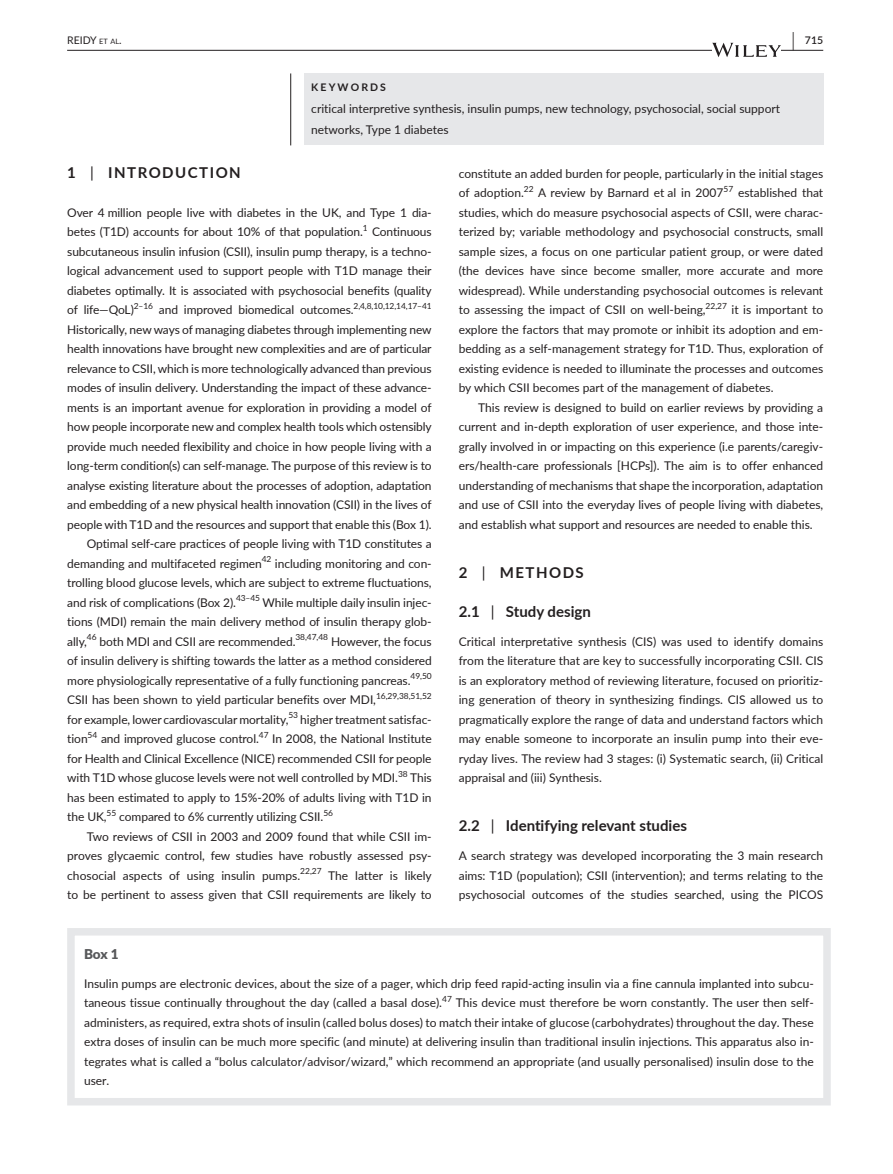
<style>
.page{position:relative;width:893px;height:1174px;background:#fff}
.page>*{position:absolute;margin:0;border:0;box-sizing:border-box;transform-origin:0 0}
.t1{font:600 19.5px "Lato";color:#231f20;scale:.48 1}
.t2{font:700 15px "Lato";color:#231f20}
.t3{font:700 15px "Lato";letter-spacing:.1em;color:#231f20}
.t4{font:900 13.5px "Lato";color:#57585a}
.t5{font:12px/19.5px "Lato";letter-spacing:-.01em;color:#231f20;text-align:justify}
.t6{font:10.5px "Lato";color:#231f20}
.t7{font:700 10.5px "Lato";letter-spacing:.2em;color:#231f20}
.t8{font:600 10.5px "Lato";color:#231f20}
.t9{font:8.4px "Lato";letter-spacing:-.005em;color:#231f20}
.s1{font-size:7.35px}
.s2{font-weight:400}
</style>
<div class="page">
<hr style="left:67px;top:50px;width:756px;height:1px;background:#231f20">
<svg style="left:712px;top:43px;width:69px;height:14px"></svg>
<div style="left:67px;top:928px;width:764px;height:177px;border:8px solid #e6e7e9"></div>
<div style="left:304px;top:73px;width:519px;height:72px;background:#e6e7e9"></div>
<hr style="left:290px;top:73px;width:1px;height:72px;background:#231f20">
<h1 class="t1" style="left:792px;top:26px;width:7px">|</h1>
<p class="t6" style="left:67px;top:33px;width:56px">REIDY <span class="s1">et al</span>.</p>
<p class="t8" style="left:805px;top:33px;width:20px">715</p>
<p class="t7" style="left:311px;top:79px;width:76px">KEYWORDS</p>
<p class="t5" style="left:311px;top:97px;width:470px;line-height:21.8px">critical interpretive synthesis, insulin pumps, new technology, psychosocial, social support networks, Type 1 diabetes</p>
<p class="t3" style="left:67px;top:161px;width:175px">1 <span class="s2">|</span> INTRODUCTION</p>
<p class="t5" style="left:67px;top:202px;width:366px">Over 4 million people live with diabetes in the UK, and Type 1 dia-</p>
<p class="t5" style="left:67px;top:221px;width:366px">betes (T1D) accounts for about 10% of that population.<sup>1</sup> Continuous</p>
<p class="t5" style="left:67px;top:241px;width:366px">subcutaneous insulin infusion (CSII), insulin pump therapy, is a techno-</p>
<p class="t5" style="left:67px;top:260px;width:366px">logical advancement used to support people with T1D manage their</p>
<p class="t5" style="left:67px;top:280px;width:366px">diabetes optimally. It is associated with psychosocial benefits (quality</p>
<p class="t5" style="left:67px;top:299px;width:366px">of life—QoL)<sup>2–16</sup> and improved biomedical outcomes.<sup>2,4,8,10,12,14,17–41</sup></p>
<p class="t5" style="left:67px;top:319px;width:366px">Historically, new ways of managing diabetes through implementing new</p>
<p class="t5" style="left:67px;top:338px;width:366px">health innovations have brought new complexities and are of particular</p>
<p class="t5" style="left:67px;top:358px;width:366px">relevance to CSII, which is more technologically advanced than previous</p>
<p class="t5" style="left:67px;top:377px;width:366px">modes of insulin delivery. Understanding the impact of these advance-</p>
<p class="t5" style="left:67px;top:397px;width:366px">ments is an important avenue for exploration in providing a model of</p>
<p class="t5" style="left:67px;top:416px;width:366px">how people incorporate new and complex health tools which ostensibly</p>
<p class="t5" style="left:67px;top:436px;width:366px">provide much needed flexibility and choice in how people living with a</p>
<p class="t5" style="left:67px;top:455px;width:366px">long-term condition(s) can self-manage. The purpose of this review is to</p>
<p class="t5" style="left:67px;top:475px;width:366px">analyse existing literature about the processes of adoption, adaptation</p>
<p class="t5" style="left:67px;top:494px;width:366px">and embedding of a new physical health innovation (CSII) in the lives of</p>
<p class="t5" style="left:67px;top:514px;width:366px">people with T1D and the resources and support that enable this (Box 1).</p>
<p class="t5" style="left:87px;top:533px;width:346px">Optimal self-care practices of people living with T1D constitutes a</p>
<p class="t5" style="left:67px;top:553px;width:366px">demanding and multifaceted regimen<sup>42</sup> including monitoring and con-</p>
<p class="t5" style="left:67px;top:572px;width:366px">trolling blood glucose levels, which are subject to extreme fluctuations,</p>
<p class="t5" style="left:67px;top:592px;width:170px">and risk of complications (Box 2).</p>
<p class="t9" style="left:236px;top:592px;width:26px">43–45</p>
<p class="t5" style="left:67px;top:592px;width:366px;text-indent:195px">While multiple daily insulin injec&shy;tions (MDI) remain the main delivery method of insulin therapy glob&shy;ally,</p>
<p class="t9" style="left:87px;top:631px;width:11px">46</p>
<p class="t5" style="left:100px;top:631px;width:197px">both MDI and CSII are recommended.</p>
<p class="t9" style="left:295px;top:631px;width:34px">38,47,48</p>
<p class="t5" style="left:67px;top:631px;width:366px;text-indent:264px">However, the focus of insulin delivery is shifting towards the latter as a method considered more physiologically representative of a fully functioning pancreas.</p>
<p class="t9" style="left:411px;top:670px;width:23px">49,50</p>
<p class="t5" style="left:67px;top:689px;width:310px">CSII has been shown to yield particular benefits over MDI,</p>
<p class="t9" style="left:376px;top:690px;width:57px">16,29,38,51,52</p>
<p class="t5" style="left:67px;top:709px;width:223px">for example, lower cardiovascular mortality,</p>
<p class="t9" style="left:288px;top:709px;width:11px">53</p>
<p class="t5" style="left:300px;top:709px;width:133px">higher treatment satisfac-</p>
<p class="t5" style="left:67px;top:728px;width:22px">tion</p>
<p class="t9" style="left:88px;top:729px;width:11px">54</p>
<p class="t5" style="left:101px;top:728px;width:159px">and improved glucose control.</p>
<p class="t9" style="left:259px;top:729px;width:11px">47</p>
<p class="t5" style="left:67px;top:728px;width:366px;text-indent:205px">In 2008, the National Institute for Health and Clinical Excellence (NICE) recommended CSII for people with T1D whose glucose levels were not well controlled by MDI.</p>
<p class="t9" style="left:398px;top:768px;width:11px">38</p>
<p class="t5" style="left:67px;top:767px;width:366px;text-indent:343px">This has been estimated to apply to 15%-20% of adults living with T1D in the UK,</p>
<p class="t9" style="left:107px;top:807px;width:11px">55</p>
<p class="t5" style="left:119px;top:806px;width:206px">compared to 6% currently utilizing CSII.</p>
<p class="t9" style="left:323px;top:807px;width:11px">56</p>
<p class="t5" style="left:67px;top:826px;width:366px;text-indent:20px">Two reviews of CSII in 2003 and 2009 found that while CSII im&shy;proves glycaemic control, few studies have robustly assessed psy&shy;chosocial aspects of using insulin pumps.</p>
<p class="t9" style="left:300px;top:865px;width:23px">22,27</p>
<p class="t5" style="left:67px;top:865px;width:366px;text-align:right">The latter is likely<br>to be pertinent to assess given that CSII requirements are likely to</p>
<p class="t5" style="left:459px;top:163px;width:366px">constitute an added burden for people, particularly in the initial stages of adoption.</p>
<p class="t9" style="left:524px;top:183px;width:11px">22</p>
<p class="t5" style="left:538px;top:182px;width:187px">A review by Barnard et al in 2007</p>
<p class="t9" style="left:723px;top:183px;width:11px">57</p>
<p class="t5" style="left:459px;top:182px;width:366px;text-indent:279px">established that studies, which do measure psychosocial aspects of CSII, were charac&shy;terized by; variable methodology and psychosocial constructs, small sample sizes, a focus on one particular patient group, or were dated (the devices have since become smaller, more accurate and more widespread). While understanding psychosocial outcomes is relevant to assessing the impact of CSII on well-being,</p>
<p class="t9" style="left:706px;top:300px;width:23px">22,27</p>
<p class="t5" style="left:459px;top:299px;width:366px;text-indent:273px">it is important to explore the factors that may promote or inhibit its adoption and em&shy;bedding as a self-management strategy for T1D. Thus, exploration of existing evidence is needed to illuminate the processes and outcomes by which CSII becomes part of the management of diabetes.</p>
<p class="t5" style="left:459px;top:397px;width:366px;text-indent:20px">This review is designed to build on earlier reviews by providing a current and in-depth exploration of user experience, and those inte&shy;grally involved in or impacting on this experience (i.e parents/caregiv&shy;ers/health-care professionals [HCPs]). The aim is to offer enhanced understanding of mechanisms that shape the incorporation, adaptation and use of CSII into the everyday lives of people living with diabetes, and establish what support and resources are needed to enable this.</p>
<p class="t3" style="left:459px;top:561px;width:127px">2 <span class="s2">|</span> METHODS</p>
<p class="t2" style="left:459px;top:600px;width:134px">2.1 <span class="s2">|</span> Study design</p>
<p class="t5" style="left:459px;top:631px;width:366px">Critical interpretative synthesis (CIS) was used to identify domains from the literature that are key to successfully incorporating CSII. CIS is an exploratory method of reviewing literature, focused on prioritiz&shy;ing generation of theory in synthesizing findings. CIS allowed us to pragmatically explore the range of data and understand factors which may enable someone to incorporate an insulin pump into their eve&shy;ryday lives. The review had 3 stages: (i) Systematic search, (ii) Critical appraisal and (iii) Synthesis.</p>
<p class="t2" style="left:459px;top:814px;width:230px">2.2 <span class="s2">|</span> Identifying relevant studies</p>
<p class="t5" style="left:459px;top:845px;width:366px">A search strategy was developed incorporating the 3 main research aims: T1D (population); CSII (intervention); and terms relating to the psychosocial outcomes of the studies searched, using the PICOS</p>
<p class="t4" style="left:84px;top:944px;width:36px">Box 1</p>
<p class="t5" style="left:84px;top:973px;width:731px">Insulin pumps are electronic devices, about the size of a pager, which drip feed rapid-acting insulin via a fine cannula implanted into subcu&shy;taneous tissue continually throughout the day (called a basal dose).<sup>47</sup> This device must therefore be worn constantly. The user then self&shy;administers, as required, extra shots of insulin (called bolus doses) to match their intake of glucose (carbohydrates) throughout the day. These extra doses of insulin can be much more specific (and minute) at delivering insulin than traditional insulin injections. This apparatus also in&shy;tegrates what is called a “bolus calculator/advisor/wizard,” which recommend an appropriate (and usually personalised) insulin dose to the user.</p>
</div>
